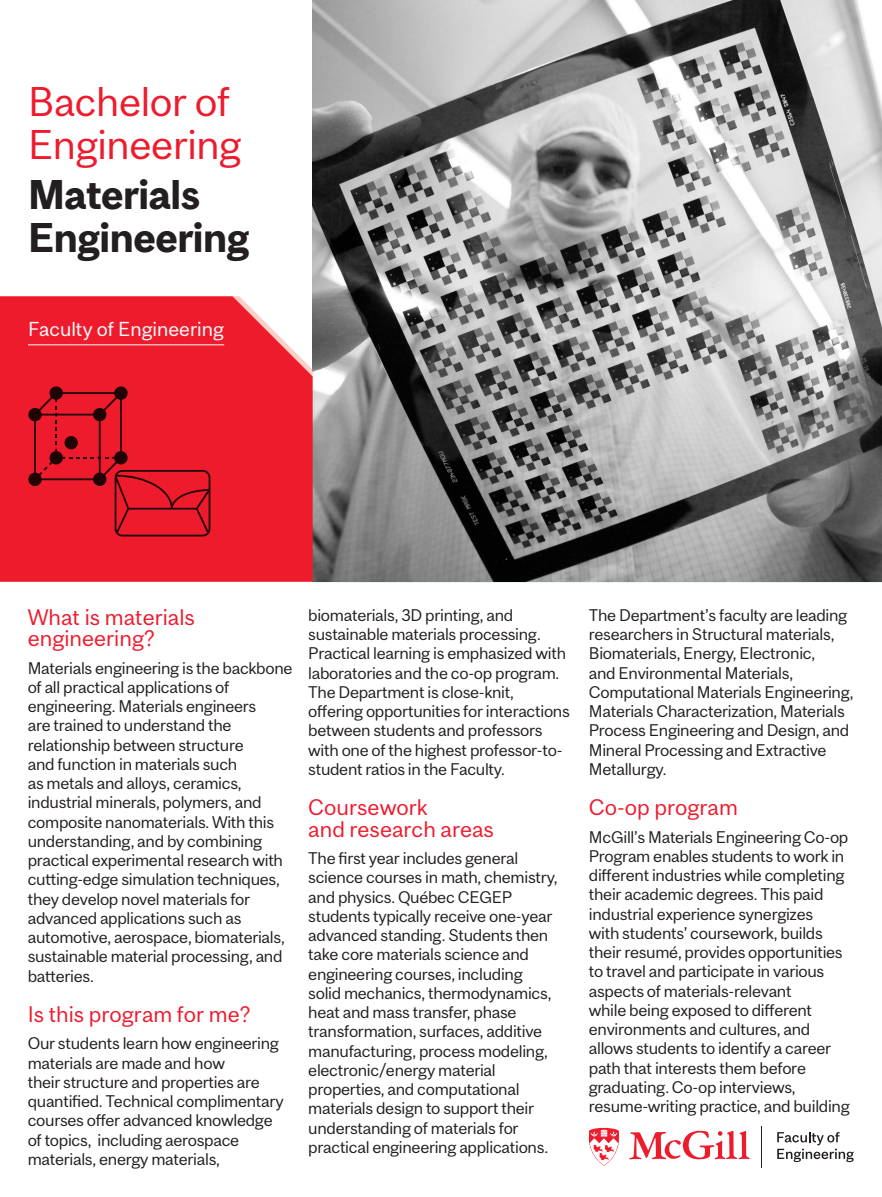
<style>
.page{position:relative;width:882px;height:1197px;background:#fff}
.page>*{position:absolute;margin:0;border:0;box-sizing:border-box;transform-origin:0 0}
.t1{font:38.68px/42.2px "Mc Gill Sans";letter-spacing:-.01em;color:#ee1b2d}
.t2{font:700 38.68px "Mc Gill Sans";letter-spacing:-.01em;color:#231f20}
.Pagination{font:21px/21.7px "Mc Gill Sans";color:#ee1b2d}
.Texte_Intro{font:18.9px "Mc Gill Sans";color:#fff}
.Pagination-2{font:15.75px/19.2px "Mc Gill Sans";letter-spacing:-.02em;color:#231f20}
</style>
<div class="page">
<hr style="left:761px;top:1126px;width:1px;height:41px;background:#231f20">
<svg style="left:629px;top:1131px;width:121px;height:29px"></svg>
<svg style="left:589px;top:1128px;width:30px;height:38px"></svg>
<svg style="left:777px;top:1132px;width:77px;height:30px"></svg>
<svg style="left:313px;top:0;width:569px;height:582px;background:#939393"></svg>
<div style="left:0;top:296px;width:313px;height:286px;background:#ee1b2d"></div>
<svg style="left:233px;top:296px;width:80px;height:80px"></svg>
<hr style="left:28px;top:344px;width:196px;height:1px;background:#fff">
<svg style="left:28px;top:386px;width:182px;height:150px;background:#d71828"></svg>
<p class="t1" style="left:28px;top:81px;width:215px">Bachelor of<br>Engineering</p>
<p class="t2" style="left:28px;top:171px;width:174px">Materials</p>
<p class="t2" style="left:28px;top:214px;width:223px">Engineering</p>
<p class="Texte_Intro" style="left:28px;top:317px;width:197px">Faculty of Engineering</p>
<p class="Pagination" style="left:28px;top:606px;width:169px">What is materials engineering?</p>
<p class="Pagination-2" style="left:28px;top:658px;width:266px">Materials engineering is the backbone of all practical applications of engineering. Materials engineers<br>are trained to understand the relationship between structure<br>and function in materials such<br>as metals and alloys, ceramics, industrial minerals, polymers, and composite nanomaterials. With this understanding, and by combining practical experimental research with cutting-edge simulation techniques, they develop novel materials for advanced applications such as automotive, aerospace, biomaterials, sustainable material processing, and batteries.</p>
<p class="Pagination" style="left:28px;top:1003px;width:224px">Is this program for me?</p>
<p class="Pagination-2" style="left:28px;top:1034px;width:258px">Our students learn how engineering materials are made and how<br>their structure and properties are quantified. Technical complimentary courses offer advanced knowledge of topics, including aerospace materials, energy materials,</p>
<p class="Pagination-2" style="left:308px;top:605px;width:263px">biomaterials, 3D printing, and sustainable materials processing.<br>Practical learning is emphasized with laboratories and the co-op program.<br>The Department is close-knit, offering opportunities for interactions between students and professors with one of the highest professor-to&shy;student ratios in the Faculty.</p>
<p class="Pagination" style="left:308px;top:797px;width:187px">Coursework<br>and research areas</p>
<p class="Pagination-2" style="left:308px;top:849px;width:251px">The first year includes general science courses in math, chemistry, and physics. Québec CEGEP students typically receive one-year advanced standing. Students then take core materials science and engineering courses, including solid mechanics, thermodynamics, heat and mass transfer, phase transformation, surfaces, additive manufacturing, process modeling, electronic/energy material properties, and computational materials design to support their understanding of materials for practical engineering applications.</p>
<p class="Pagination-2" style="left:589px;top:605px;width:266px">The Department’s faculty are leading researchers in Structural materials, Biomaterials, Energy, Electronic,<br>and Environmental Materials, Computational Materials Engineering, Materials Characterization, Materials Process Engineering and Design, and Mineral Processing and Extractive Metallurgy.</p>
<p class="Pagination" style="left:589px;top:797px;width:151px">Co-op program</p>
<p class="Pagination-2" style="left:589px;top:827px;width:262px">McGill’s Materials Engineering Co-op Program enables students to work in different industries while completing their academic degrees. This paid industrial experience synergizes<br>with students’ coursework, builds their resumé, provides opportunities to travel and participate in various aspects of materials-relevant<br>while being exposed to different environments and cultures, and allows students to identify a career path that interests them before graduating. Co-op interviews, resume-writing practice, and building</p>
</div>
